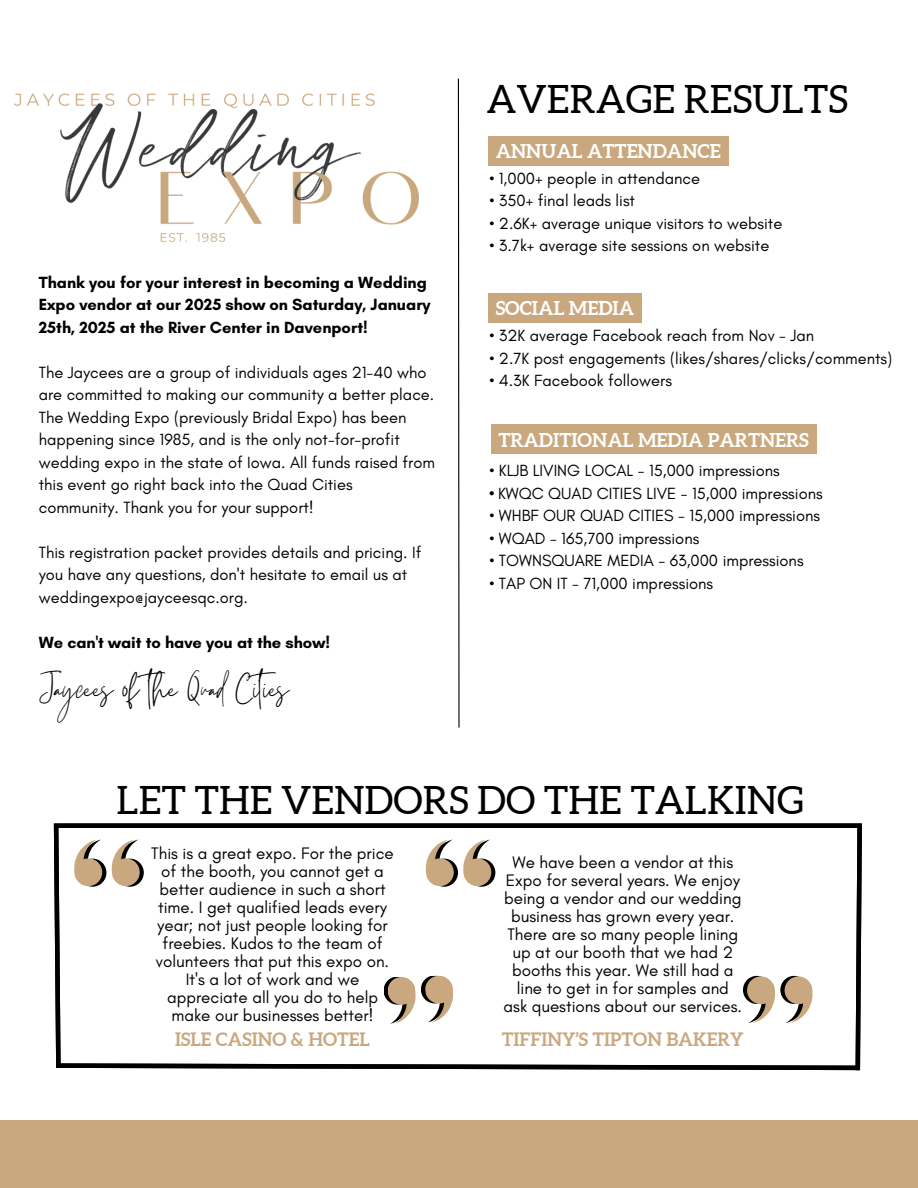
<style>
.page{position:relative;width:918px;height:1188px;background:#fff}
.page>*{position:absolute;margin:0;border:0;box-sizing:border-box;transform-origin:0 0}
.t1{font:42.75px "Themysion";color:#000}
.t2{font:39px "Aleo";color:#000}
.t3{font:700 19.05px "Aleo";color:#fff}
.t4{font:700 18.45px "Aleo";color:#c9a87f}
.t5{font:16.95px/18px "Glacial Indifference";color:#000;text-align:center}
.t6{font:16.5px/22.5px "Glacial Indifference";color:#000}
.t7{font:700 16.5px/22.5px "Glacial Indifference";color:#000}
.s1{font-weight:700}
</style>
<div class="page">
<div style="left:0;top:1120px;width:918px;height:68px;background:#c9a87f"></div>
<img style="left:15px;top:93px;width:404px;height:149px">
<svg style="left:457px;top:78px;width:3px;height:650px"></svg>
<div style="left:488px;top:136px;width:240px;height:29px;background:#c9a87f"></div>
<div style="left:488px;top:293px;width:154px;height:30px;background:#c9a87f"></div>
<div style="left:491px;top:425px;width:326px;height:29px;background:#c9a87f"></div>
<svg style="left:53px;top:823px;width:809px;height:248px"></svg>
<p class="t2" style="left:486px;top:78px;width:363px">AVERAGE RESULTS</p>
<p class="t3" style="left:496px;top:140px;width:227px">ANNUAL ATTENDANCE</p>
<p class="t7" style="left:39px;top:271px;width:394px">Thank you for your interest in becoming a Wedding<br>Expo vendor at our 2025 show on Saturday, January<br>25th, 2025 at the River Center in Davenport!</p>
<h4 class="t6" style="left:39px;top:361px;width:398px">The Jaycees are a group of individuals ages 21-40 who are committed to making our community a better place.<br>The Wedding Expo (previously Bridal Expo) has been happening since 1985, and is the only not-for-profit wedding expo in the state of Iowa. All funds raised from this event go right back into the Quad Cities community. Thank you for your support!</h4>
<p class="t6" style="left:39px;top:541px;width:384px">This registration packet provides details and pricing. If you have any questions, don't hesitate to email us at weddingexpo@jayceesqc.org.</p>
<p class="t7" style="left:39px;top:631px;width:293px">We can't wait to have you at the show!</p>
<h4 class="t1" style="left:39px;top:658px;width:251px">Jaycees of the Quad Cities</h4>
<h1 class="t6" style="left:490px;top:167px;width:212px">• 1,000+ people in attendance</h1>
<p class="t6" style="left:490px;top:189px;width:147px">• 350+ final leads list</p>
<p class="t6" style="left:490px;top:212px;width:294px">• 2.6K+ average unique visitors to website</p>
<p class="t6" style="left:490px;top:234px;width:281px">• 3.7k+ average site sessions on website</p>
<p class="t3" style="left:496px;top:298px;width:140px">SOCIAL MEDIA</p>
<p class="t6" style="left:490px;top:324px;width:326px">• 32K average Facebook reach from Nov - Jan</p>
<p class="t6" style="left:490px;top:347px;width:404px">• 2.7K post engagements (likes/shares/clicks/comments)</p>
<p class="t6" style="left:490px;top:369px;width:184px">• 4.3K Facebook followers</p>
<p class="t3" style="left:498px;top:429px;width:312px">TRADITIONAL MEDIA PARTNERS</p>
<p class="t6" style="left:490px;top:459px;width:292px">• KLJB LIVING LOCAL - 15,000 impressions</p>
<p class="t6" style="left:490px;top:482px;width:335px"><span class="s1">•</span> KWQC QUAD CITIES LIVE - 15,000 impressions</p>
<p class="t6" style="left:490px;top:504px;width:332px">• WHBF OUR QUAD CITIES - 15,000 impressions</p>
<p class="t6" style="left:490px;top:527px;width:211px">• WQAD - 165,700 impressions</p>
<p class="t6" style="left:490px;top:549px;width:316px">• TOWNSQUARE MEDIA - 63,000 impressions</p>
<p class="t6" style="left:490px;top:572px;width:225px">• TAP ON IT - 71,000 impressions</p>
<h3 class="t2" style="left:117px;top:778px;width:689px">LET THE VENDORS DO THE TALKING</h3>
<h3 class="t5" style="left:151px;top:844px;width:244px">This is a great expo. For the price of the booth, you cannot get a better audience in such a short time. I get qualified leads every year; not just people looking for freebies. Kudos to the team of volunteers that put this expo on.<br>It's a lot of work and we appreciate all you do to help make our businesses better!</h3>
<p class="t4" style="left:175px;top:1028px;width:196px">ISLE CASINO &amp; HOTEL</p>
<h1 class="t5" style="left:504px;top:853px;width:240px">We have been a vendor at this<br>Expo for several years. We enjoy being a vendor and our wedding business has grown every year.<br>There are so many people lining up at our booth that we had 2 booths this year. We still had a line to get in for samples and ask questions about our services.</h1>
<h3 class="t4" style="left:502px;top:1028px;width:243px">TIFFINY’S TIPTON BAKERY</h3>
</div>
